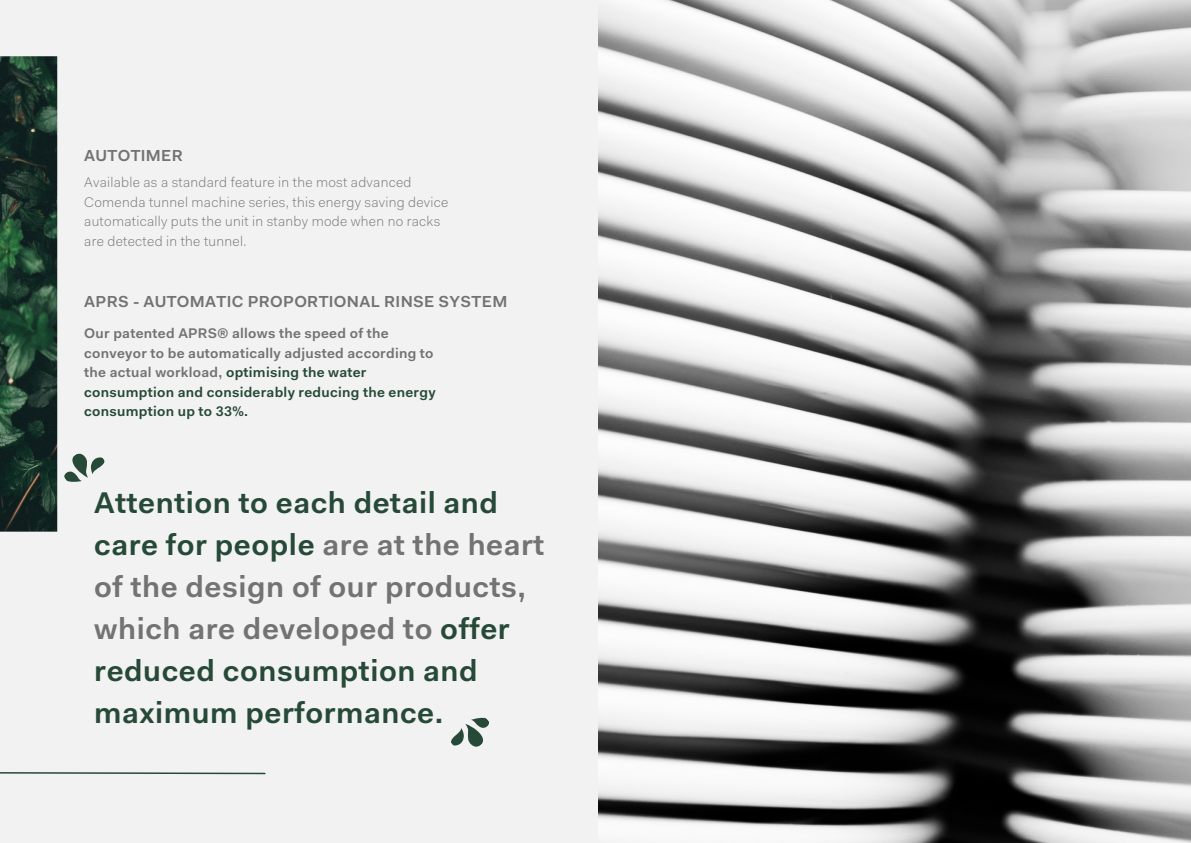
<style>
.page{position:relative;width:1191px;height:843px;background:#fff}
.page>*{position:absolute;margin:0;border:0;box-sizing:border-box;transform-origin:0 0}
.t1{font:600 30px/42px "Fakt Pro";letter-spacing:.02em;color:#264a37}
.t2{font:600 16px "Fakt Pro";letter-spacing:.02em;color:#737373}
.t3{font:600 14px/19.5px "Fakt Pro";letter-spacing:.02em;color:#737373}
.t4{font:300 14px/19.5px "Fakt Pro";letter-spacing:.02em;color:#737373}
.s1{color:#264a37}
.s2{color:#737373}
</style>
<div class="page">
<div style="left:0;top:0;width:1190px;height:842px;background:#f2f2f3"></div>
<img style="left:599px;top:0;width:591px;height:842px">
<svg style="left:0;top:772px;width:266px;height:2px"></svg>
<img style="left:0;top:56px;width:57px;height:475px">
<svg style="left:451px;top:717px;width:39px;height:30px"></svg>
<svg style="left:64px;top:453px;width:41px;height:29px"></svg>
<p class="t2" style="left:84px;top:145px;width:100px">AUTOTIMER</p>
<p class="t4" style="left:84px;top:172px;width:365px">Available as a standard feature in the most advanced Comenda tunnel machine series, this energy saving device automatically puts the unit in stanby mode when no racks are detected in the tunnel.</p>
<p class="t2" style="left:84px;top:291px;width:424px">APRS - AUTOMATIC PROPORTIONAL RINSE SYSTEM</p>
<p class="t3" style="left:84px;top:323px;width:353px">Our patented APRS® allows the speed of the conveyor to be automatically adjusted according to the actual workload, <span class="s1">optimising the water consumption and considerably reducing the energy consumption up to 33%.</span></p>
<p class="t1" style="left:94px;top:481px;width:451px">Attention to each detail and care for people <span class="s2">are at the heart of the design of our products, which are developed to</span> offer reduced consumption and maximum performance.</p>
</div>
